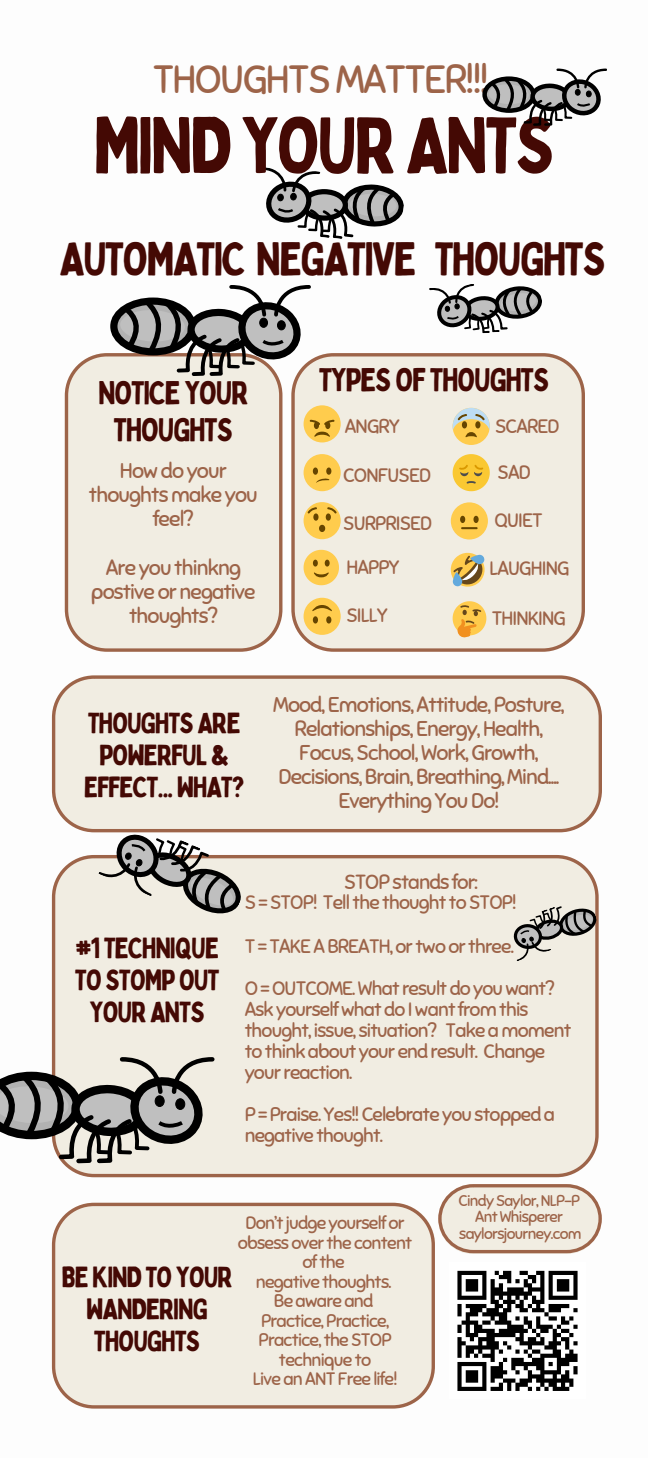
<style>
.page{position:relative;width:648px;height:1458px;background:#fff}
.page>*{position:absolute;margin:0;border:0;box-sizing:border-box;transform-origin:0 0}
.t1{font:78.3px "Bobby Jones";letter-spacing:-.045em;color:#440904}
.t2{font:46.12px "Bobby Jones";letter-spacing:-.045em;color:#440904}
.t3{font:39.38px "Sniglet";letter-spacing:-.045em;color:#9d6449}
.t4{font:32.18px/36.4px "Bobby Jones";letter-spacing:-.045em;color:#440904;text-align:center}
.t5{font:28.8px/31.9px "Bobby Jones";letter-spacing:-.045em;color:#440904;text-align:center}
.t6{font:21.38px/24.1px "Sniglet";letter-spacing:-.045em;color:#9d6449;text-align:center}
.t7{font:20.47px "Sniglet";letter-spacing:-.045em;color:#9d6449}
.t8{font:19.35px/21.2px "Sniglet";letter-spacing:-.045em;color:#9d6449}
.t9{font:18px/19.6px "Sniglet";letter-spacing:-.045em;color:#9d6449;text-align:center}
.t10{font:15.53px "Sniglet";letter-spacing:-.045em;color:#9d6449}
</style>
<div class="page">
<div style="left:65px;top:353px;width:217px;height:299px;background:#f1ede2"></div>
<svg style="left:52px;top:675px;width:550px;height:157px;background:#ede6db"></svg>
<svg style="left:52px;top:1203px;width:383px;height:206px;background:#ede6db"></svg>
<svg style="left:110px;top:285px;width:201px;height:91px"></svg>
<div style="left:278px;top:321px;width:7px;height:9px;background:#000;border-radius:50%"></div>
<div style="left:277px;top:321px;width:8px;height:9px;border:1px solid #000;border-radius:50%"></div>
<svg style="left:261px;top:167px;width:143px;height:72px"></svg>
<div style="left:277px;top:194px;width:7px;height:7px;border:1px solid #000;border-radius:50%"></div>
<svg style="left:291px;top:353px;width:294px;height:299px;background:#ede6da"></svg>
<svg style="left:429px;top:284px;width:113px;height:50px"></svg>
<svg style="left:304px;top:550px;width:35px;height:35px"></svg>
<div style="left:304px;top:502px;width:37px;height:37px;background:#ffcc4d;border-radius:50%"></div>
<svg style="left:308px;top:507px;width:29px;height:25px"></svg>
<div style="left:453px;top:408px;width:37px;height:37px;background:#ffcc4d;border-radius:50%"></div>
<svg style="left:453px;top:408px;width:37px;height:29px"></svg>
<div style="left:304px;top:405px;width:37px;height:37px;background:#ffcc4d;border-radius:50%"></div>
<svg style="left:310px;top:420px;width:25px;height:17px"></svg>
<svg style="left:453px;top:454px;width:37px;height:37px"></svg>
<div style="left:304px;top:598px;width:37px;height:37px;background:#ffcc4d;border-radius:50%"></div>
<svg style="left:312px;top:605px;width:20px;height:19px"></svg>
<svg style="left:449px;top:551px;width:37px;height:37px"></svg>
<svg style="left:453px;top:601px;width:33px;height:37px"></svg>
<div style="left:304px;top:454px;width:37px;height:37px;background:#ffcc4d;border-radius:50%"></div>
<svg style="left:313px;top:468px;width:18px;height:15px"></svg>
<svg style="left:482px;top:69px;width:125px;height:57px"></svg>
<div style="left:52px;top:855px;width:547px;height:322px;background:#f1ede2"></div>
<svg style="left:98px;top:815px;width:156px;height:110px;background:#c3beb7"></svg>
<svg style="left:0;top:1057px;width:214px;height:106px;background:#9d9c97"></svg>
<div style="left:176px;top:1099px;width:9px;height:10px;background:#000;border-radius:50%"></div>
<div style="left:176px;top:1099px;width:9px;height:11px;border:1px solid #000;border-radius:50%"></div>
<svg style="left:507px;top:895px;width:92px;height:67px;background:#bdb9b0"></svg>
<div style="left:451px;top:502px;width:37px;height:38px;background:#ffcc4d;border-radius:50%"></div>
<svg style="left:460px;top:516px;width:19px;height:13px"></svg>
<svg style="left:438px;top:1184px;width:164px;height:69px;background:#e8ded2"></svg>
<svg style="left:457px;top:1270px;width:121px;height:121px"></svg>
<p class="t3" style="left:153px;top:56px;width:337px">THOUGHTS MATTER!!!</p>
<p class="t1" style="left:93px;top:96px;width:463px">MIND YOUR ANTS</p>
<p class="t2" style="left:60px;top:229px;width:548px">AUTOMATIC NEGATIVE THOUGHTS</p>
<p class="t4" style="left:98px;top:374px;width:152px">NOTICE YOUR<br>THOUGHTS</p>
<p class="t6" style="left:89px;top:459px;width:170px">How do your thoughts make you feel?</p>
<p class="t6" style="left:91px;top:555px;width:166px">Are you thinkng postive or negative thoughts?</p>
<p class="t4" style="left:319px;top:361px;width:232px">TYPES OF THOUGHTS</p>
<p class="t8" style="left:345px;top:416px;width:57px">ANGRY</p>
<p class="t8" style="left:495px;top:416px;width:66px">SCARED</p>
<p class="t8" style="left:343px;top:465px;width:89px">CONFUSED</p>
<p class="t8" style="left:498px;top:462px;width:35px">SAD</p>
<p class="t8" style="left:343px;top:513px;width:90px">SURPRISED</p>
<p class="t8" style="left:495px;top:510px;width:50px">QUIET</p>
<p class="t8" style="left:346px;top:557px;width:55px">HAPPY</p>
<p class="t8" style="left:346px;top:605px;width:43px">SILLY</p>
<p class="t8" style="left:489px;top:558px;width:82px">LAUGHING</p>
<p class="t8" style="left:492px;top:608px;width:76px">THINKING</p>
<p class="t5" style="left:84px;top:706px;width:162px">THOUGHTS ARE<br>POWERFUL &amp;<br>EFFECT... WHAT?</p>
<p class="t6" style="left:273px;top:693px;width:293px">Mood, Emotions, Attitude, Posture, Relationships, Energy, Health, Focus, School, Work, Growth, Decisions, Brain, Breathing, Mind .</p>
<p class="t6" style="left:338px;top:789px;width:163px">Everything You Do!</p>
<p class="t5" style="left:75px;top:931px;width:145px">#1 TECHNIQUE</p>
<p class="t5" style="left:75px;top:963px;width:146px">TO STOMP OUT<br>YOUR ANTS</p>
<p class="t7" style="left:344px;top:870px;width:135px">STOP stands for:</p>
<p class="t8" style="left:245px;top:892px;width:273px">S = STOP! Tell the thought to STOP!</p>
<p class="t8" style="left:245px;top:936px;width:271px">T = TAKE A BREATH, or two or three.</p>
<p class="t8" style="left:245px;top:978px;width:328px">O = OUTCOME. What result do you want?<br>Ask yourself what do I want from this thought, issue, situation? Take a moment to think about your end result. Change your reaction.</p>
<p class="t8" style="left:245px;top:1104px;width:312px">P = Praise. Yes!! Celebrate you stopped a negative thought.</p>
<p class="t9" style="left:238px;top:1214px;width:176px">Don’t judge yourself or obsess over the content of the</p>
<p class="t9" style="left:256px;top:1272px;width:137px">negative thoughts.</p>
<p class="t9" style="left:274px;top:1292px;width:101px">Be aware and</p>
<p class="t9" style="left:259px;top:1311px;width:135px">Practice, Practice,<br>Practice, the STOP technique to</p>
<p class="t9" style="left:253px;top:1370px;width:146px">Live an ANT Free life!</p>
<p class="t5" style="left:61px;top:1260px;width:173px">BE KIND TO YOUR<br>WANDERING<br>THOUGHTS</p>
<p class="t10" style="left:458px;top:1191px;width:123px">Cindy Saylor, NLP-P</p>
<p class="t10" style="left:475px;top:1208px;width:89px">Ant Whisperer</p>
<p class="t10" style="left:459px;top:1224px;width:124px">saylorsjourney.com</p>
</div>
